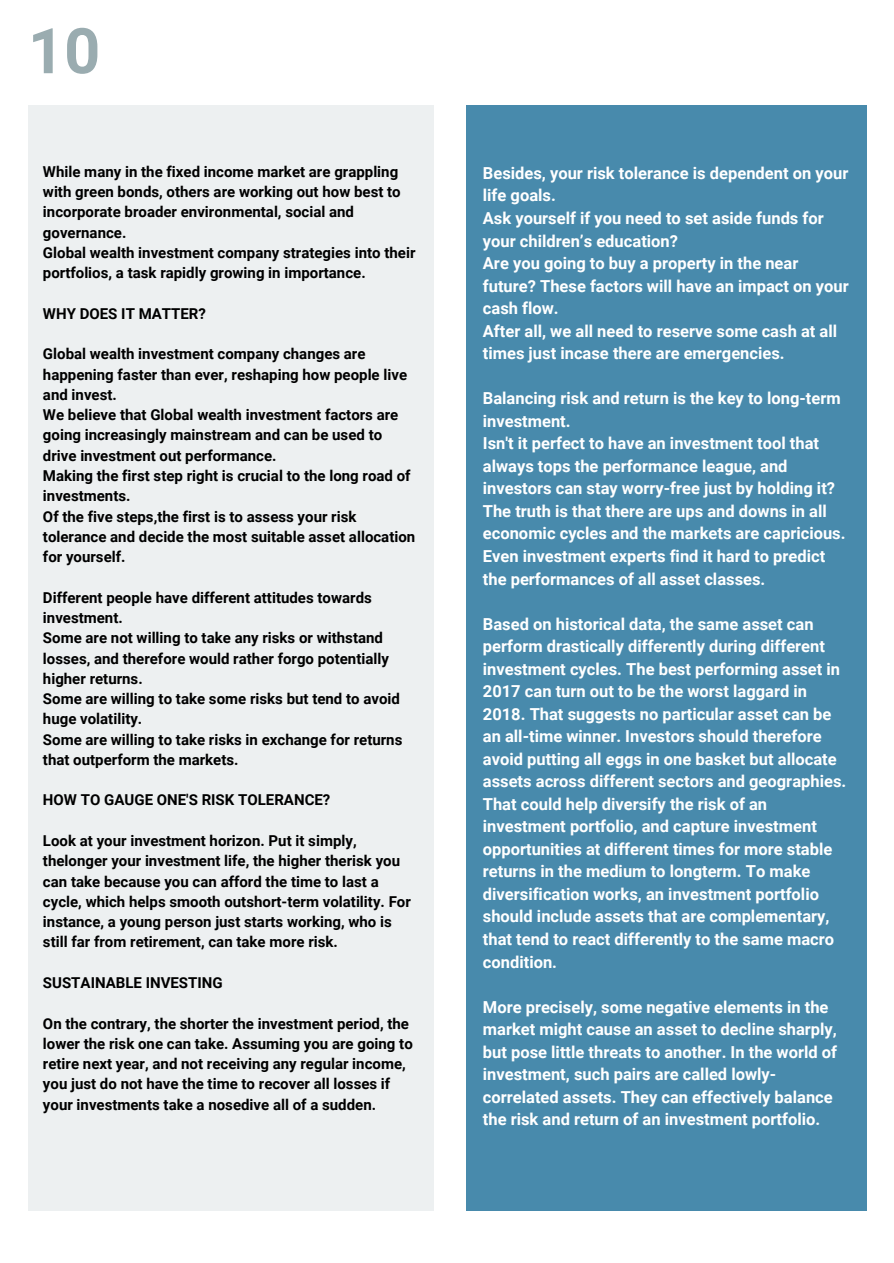
<style>
.page{position:relative;width:894px;height:1263px;background:#fff}
.page>*{position:absolute;margin:0;border:0;box-sizing:border-box;transform-origin:0 0}
.t1{font:700 63px "Roboto";color:#9aacb0}
.t2{font:700 16.5px/22.5px "Roboto";color:#fff}
.t3{font:700 15px/20.2px "Roboto";color:#000}
</style>
<div class="page">
<div style="left:28px;top:105px;width:405px;height:1104px;background:#edf0f1"></div>
<div style="left:466px;top:105px;width:400px;height:1104px;background:#488aac"></div>
<h1 class="t1" style="left:28px;top:15px;width:74px">10</h1>
<p class="t3" style="left:43px;top:161px;width:374px">While many in the fixed income market are grappling with green bonds, others are working out how best to incorporate broader environmental, social and governance.<br>Global wealth investment company strategies into their portfolios, a task rapidly growing in importance.</p>
<p class="t3" style="left:43px;top:303px;width:164px">WHY DOES IT MATTER?</p>
<p class="t3" style="left:43px;top:344px;width:374px">Global wealth investment company changes are happening faster than ever, reshaping how people live and invest.<br>We believe that Global wealth investment factors are going increasingly mainstream and can be used to drive investment out performance.<br>Making the first step right is crucial to the long road of investments.<br>Of the five steps,the first is to assess your risk tolerance and decide the most suitable asset allocation for yourself.</p>
<p class="t3" style="left:43px;top:587px;width:361px">Different people have different attitudes towards investment.<br>Some are not willing to take any risks or withstand losses, and therefore would rather forgo potentially higher returns.<br>Some are willing to take some risks but tend to avoid huge volatility.<br>Some are willing to take risks in exchange for returns that outperform the markets.</p>
<p class="t3" style="left:43px;top:790px;width:289px">HOW TO GAUGE ONE'S RISK TOLERANCE?</p>
<p class="t3" style="left:43px;top:830px;width:369px">Look at your investment horizon. Put it simply, thelonger your investment life, the higher therisk you can take because you can afford the time to last a cycle, which helps smooth outshort-term volatility. For instance, a young person just starts working, who is still far from retirement, can take more risk.</p>
<p class="t3" style="left:43px;top:972px;width:181px">SUSTAINABLE INVESTING</p>
<p class="t3" style="left:43px;top:1013px;width:371px">On the contrary, the shorter the investment period, the lower the risk one can take. Assuming you are going to retire next year, and not receiving any regular income, you just do not have the time to recover all losses if your investments take a nosedive all of a sudden.</p>
<p class="t2" style="left:482px;top:162px;width:367px">Besides, your risk tolerance is dependent on your life goals.<br>Ask yourself if you need to set aside funds for your children’s education?<br>Are you going to buy a property in the near future? These factors will have an impact on your cash flow.<br>After all, we all need to reserve some cash at all times just incase there are emergencies.</p>
<p class="t2" style="left:482px;top:387px;width:364px">Balancing risk and return is the key to long-term investment.<br>Isn't it perfect to have an investment tool that always tops the performance league, and investors can stay worry-free just by holding it?<br>The truth is that there are ups and downs in all economic cycles and the markets are capricious.<br>Even investment experts find it hard to predict the performances of all asset classes.</p>
<p class="t2" style="left:482px;top:612px;width:365px">Based on historical data, the same asset can perform drastically differently during different investment cycles. The best performing asset in 2017 can turn out to be the worst laggard in 2018. That suggests no particular asset can be an all-time winner. Investors should therefore avoid putting all eggs in one basket but allocate assets across different sectors and geographies.<br>That could help diversify the risk of an investment portfolio, and capture investment opportunities at different times for more stable returns in the medium to longterm. To make diversification works, an investment portfolio should include assets that are complementary, that tend to react differently to the same macro condition.</p>
<p class="t2" style="left:482px;top:995px;width:356px">More precisely, some negative elements in the market might cause an asset to decline sharply, but pose little threats to another. In the world of investment, such pairs are called lowly&shy;correlated assets. They can effectively balance the risk and return of an investment portfolio.</p>
</div>
